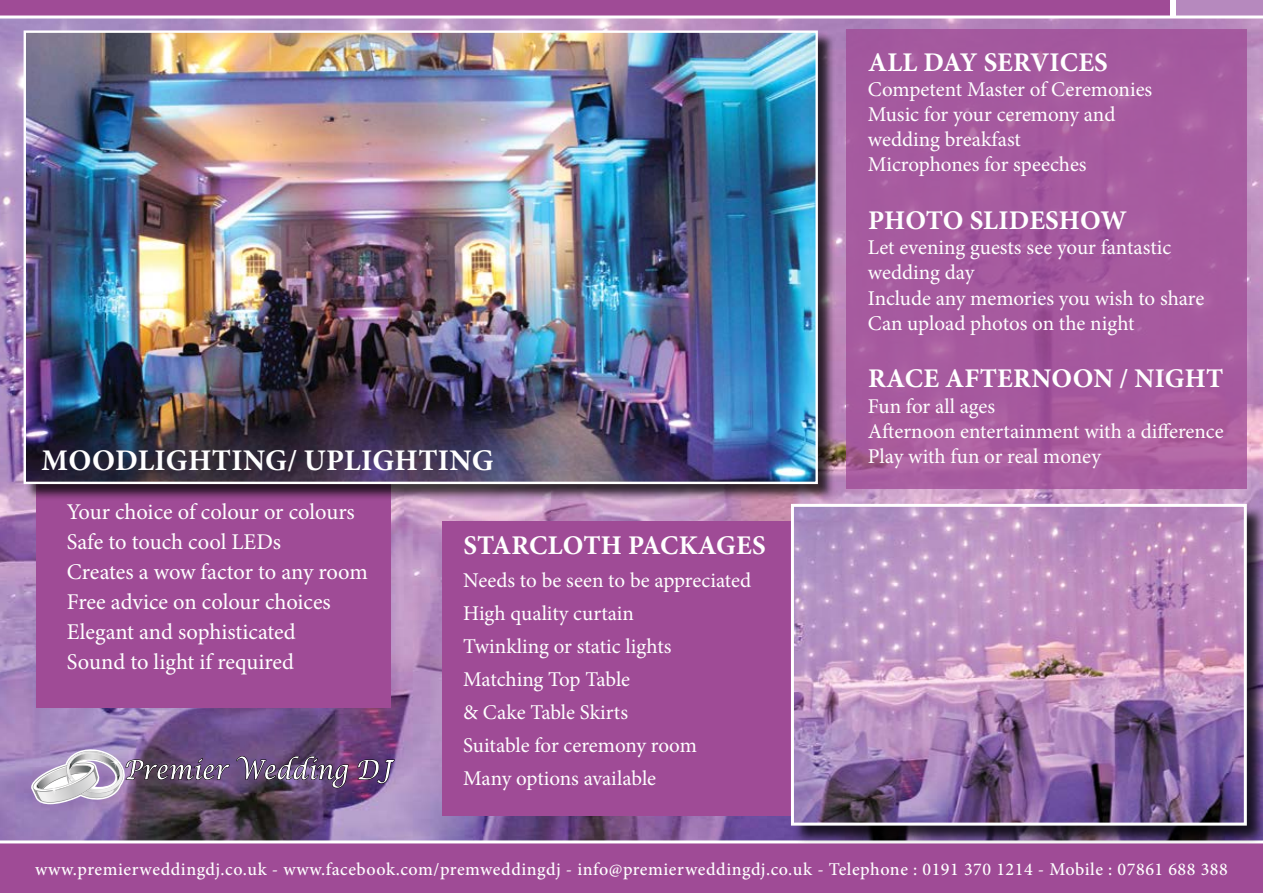
<style>
.page{position:relative;width:1263px;height:893px;background:#fff}
.page>*{position:absolute;margin:0;border:0;box-sizing:border-box;transform-origin:0 0}
.t1{font:700 30px "Minion Pro";letter-spacing:.01em;color:#fff}
.t2{font:700 27px "Minion Pro";letter-spacing:.01em;color:#fff}
.t3{font:22.5px/30px "Minion Pro";letter-spacing:-.005em;color:#fff}
.t4{font:21px/25.2px "Minion Pro";letter-spacing:-.005em;color:#fff}
.t5{font:500 18px "Minion Pro";letter-spacing:.03em;color:#fff}
</style>
<div class="page">
<img style="left:0;top:19px;width:1263px;height:821px">
<div style="left:36px;top:468px;width:354px;height:240px;background:#9f4b96"></div>
<div style="left:1176px;top:0;width:87px;height:18px;background:#b689be"></div>
<div style="left:0;top:0;width:1169px;height:18px;background:#9f4b96"></div>
<div style="left:0;top:840px;width:1263px;height:53px;background:#9f4b96"></div>
<div style="left:442px;top:521px;width:523px;height:294px;background:#9f4b96"></div>
<hr style="left:0;top:16px;width:1263px;height:3px;background:#fff">
<div style="left:24px;top:31px;width:811px;height:470px;background:#000;opacity:.75"></div>
<img style="left:27px;top:33px;width:788px;height:448px">
<div style="left:24px;top:30px;width:794px;height:454px;border:2px solid #fff"></div>
<div style="left:792px;top:505px;width:471px;height:340px;background:#000;opacity:.75"></div>
<img style="left:795px;top:508px;width:448px;height:314px">
<div style="left:791px;top:504px;width:456px;height:322px;border:3px solid #fff"></div>
<div style="left:846px;top:30px;width:401px;height:459px;background:#a65a9f"></div>
<svg style="left:236px;top:756px;width:113px;height:32px;background:#735f80"></svg>
<svg style="left:358px;top:759px;width:37px;height:25px"></svg>
<svg style="left:31px;top:749px;width:199px;height:55px;background:#908299"></svg>
<h1 class="t1" style="left:42px;top:440px;width:453px">MOODLIGHTING/ UPLIGHTING</h1>
<p class="t3" style="left:67px;top:497px;width:302px">Your choice of colour or colours<br>Safe to touch cool LEDs<br>Creates a wow factor to any room<br>Free advice on colour choices<br>Elegant and sophisticated<br>Sound to light if required</p>
<p class="t2" style="left:463px;top:527px;width:304px">STARCLOTH PACKAGES</p>
<p class="t4" style="left:463px;top:564px;width:290px;line-height:33px">Needs to be seen to be appreciated<br>High quality curtain<br>Twinkling or static lights<br>Matching Top Table<br>&amp; Cake Table Skirts<br>Suitable for ceremony room<br>Many options available</p>
<p class="t2" style="left:868px;top:43px;width:241px">ALL DAY SERVICES</p>
<p class="t4" style="left:868px;top:77px;width:286px">Competent Master of Ceremonies<br>Music for your ceremony and wedding breakfast<br>Microphones for speeches</p>
<p class="t2" style="left:868px;top:201px;width:260px">PHOTO SLIDESHOW</p>
<p class="t4" style="left:868px;top:235px;width:338px">Let evening guests see your fantastic wedding day<br>Include any memories you wish to share<br>Can upload photos on the night</p>
<p class="t2" style="left:868px;top:360px;width:357px">RACE AFTERNOON / NIGHT</p>
<p class="t4" style="left:868px;top:393px;width:357px">Fun for all ages<br>Afternoon entertainment with a difference<br>Play with fun or real money</p>
<p class="t5" style="left:35px;top:857px;width:1194px">www.premierweddingdj.co.uk - www.facebook.com/premweddingdj - info@premierweddingdj.co.uk - Telephone : 0191 370 1214 - Mobile : 07861 688 388</p>
</div>
